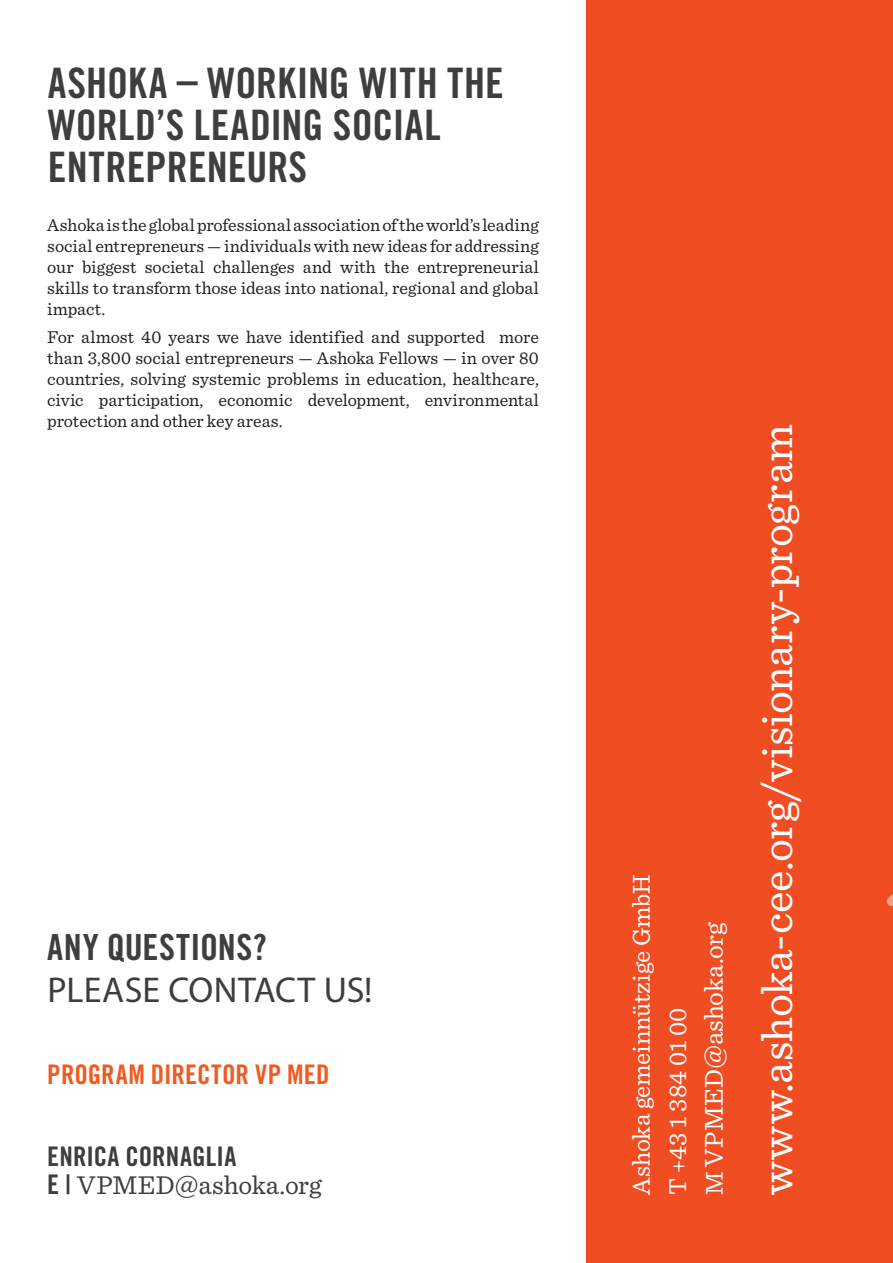
<style>
.page{position:relative;width:893px;height:1263px;background:#fff}
.page>*{position:absolute;margin:0;border:0;box-sizing:border-box;transform-origin:0 0}
.ASH_Sentinel_Book_9P{font:45px "Sentinel";letter-spacing:-.005em;color:#fff}
.ASH_Headline_grau_28{font:42px/42px "Trade Gothic LT Pro Bd Cn 20";letter-spacing:.005em;color:#3e3e3f}
.ASH_Bullets_9Pt{font:36px "Myriad Pro";color:#3e3e3f}
.ASH_Bullets_9Pt-2{font:36px "Trade Gothic LT Pro Bd Cn 20";letter-spacing:.01em;color:#3e3e3f}
.ASH_Bullets_9Pt-3{font:27px "Trade Gothic LT Pro Bd Cn 20";letter-spacing:.005em;color:#f25a21}
.ASH_Bullets_9Pt-4{font:27px "Sentinel";color:#3e3e3f}
.ASH_Sentinel_Book_9P-2{font:27px "Sentinel";color:#fff}
.ASH_Bullets_9Pt-5{font:27px "Trade Gothic LT Pro Bd Cn 20";letter-spacing:.005em;color:#3e3e3f}
.ASH_Sentinel_Book_9P-3{font:25.5px/36.6px "Sentinel";letter-spacing:-.005em;color:#fff}
.ASH_Bullets_9Pt-6{font:18px/21px "Sentinel";letter-spacing:-.005em;color:#231f20;text-align:justify}
.s1{font-size:54.6px}
.s2{font-family:"Trade Gothic LT Pro Bd Cn 20"}
.s3{font-size:25.5px}
</style>
<div class="page">
<div style="left:587px;top:0;width:306px;height:1263px;background:#f04d22"></div>
<svg style="left:886px;top:894px;width:7px;height:12px"></svg>
<p class="ASH_Headline_grau_28" style="left:48px;top:62px;width:457px">ASHOKA <span class="s1">–</span> WORKING WITH THE<br>WORLD’S LEADING SOCIAL<br>ENTREPRENEURS</p>
<p class="ASH_Bullets_9Pt-6" style="left:47px;top:214px;width:493px">Ashoka is the global professional association of the world’s leading social entrepreneurs — individuals with new ideas for addressing our biggest societal challenges and with the entrepreneurial skills to transform those ideas into national, regional and global impact.</p>
<p class="ASH_Bullets_9Pt-6" style="left:47px;top:325px;width:493px">For almost 40 years we have identified and supported more than 3,800 social entrepreneurs — Ashoka Fellows — in over 80 countries, solving systemic problems in education, healthcare, civic participation, economic development, environmental protection and other key areas.</p>
<p class="ASH_Bullets_9Pt-2" style="left:47px;top:925px;width:221px">ANY QUESTIONS?</p>
<p class="ASH_Bullets_9Pt" style="left:48px;top:968px;width:326px">PLEASE CONTACT US!</p>
<p class="ASH_Bullets_9Pt-3" style="left:47px;top:1058px;width:284px">PROGRAM DIRECTOR VP MED</p>
<p class="ASH_Bullets_9Pt-5" style="left:47px;top:1140px;width:191px">ENRICA CORNAGLIA</p>
<p class="ASH_Bullets_9Pt-4" style="left:47px;top:1164px;width:276px"><span class="s2">E |</span> VPMED@ashoka.org</p>
<p class="ASH_Sentinel_Book_9P-3" style="left:621px;top:1195px;width:322px;rotate:-90deg">Ashoka gemeinnützige GmbH<br>T +43 1 384 01 00</p>
<p class="ASH_Sentinel_Book_9P-2" style="left:694px;top:1195px;width:275px;rotate:-90deg"><span class="s3">M</span> VPMED@ashoka.org</p>
<p class="ASH_Sentinel_Book_9P" style="left:743px;top:1195px;width:773px;rotate:-90deg">www.ashoka-cee.org/visionary-program</p>
</div>
